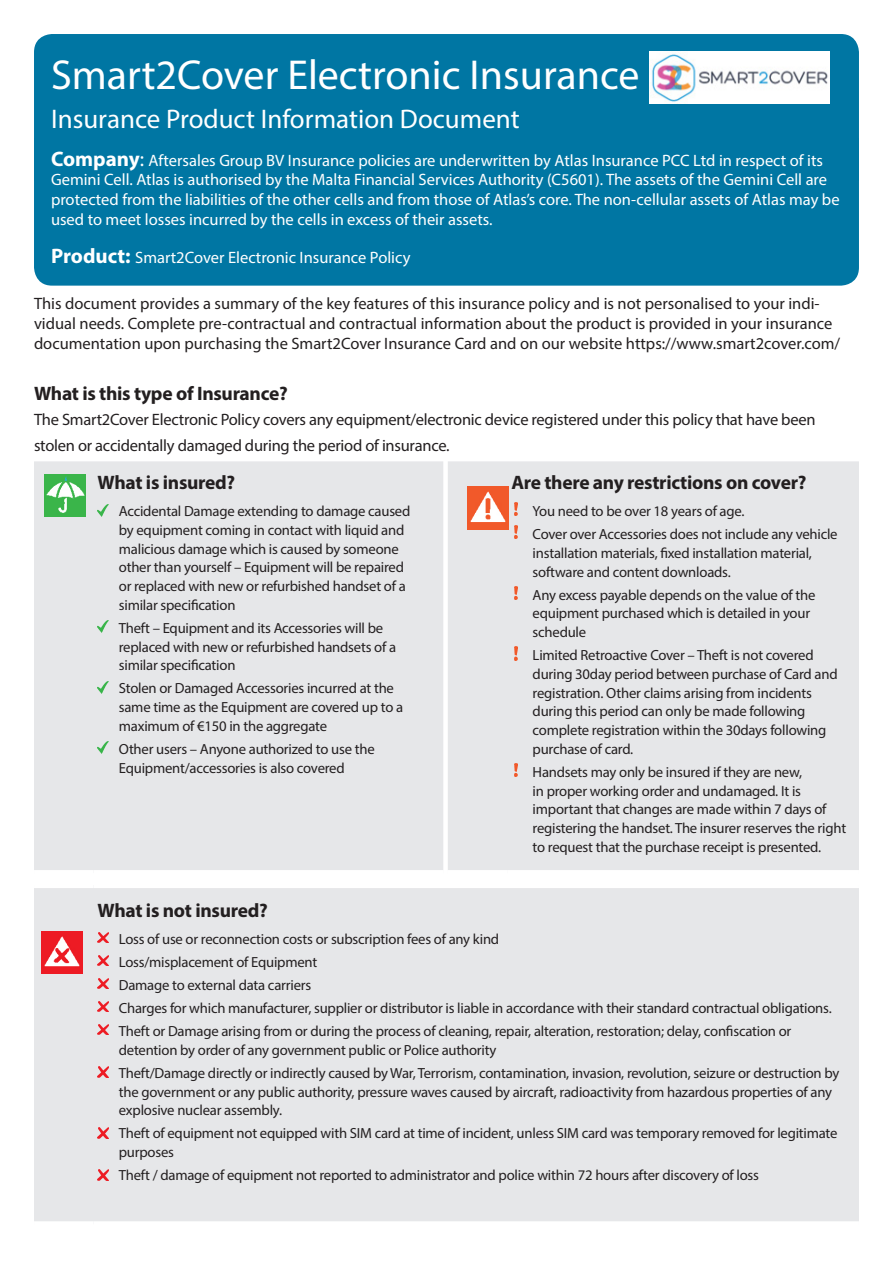
<style>
.page{position:relative;width:893px;height:1263px;background:#fff}
.page>*{position:absolute;margin:0;border:0;box-sizing:border-box;transform-origin:0 0}
.Form_title{font:42px "Myriad Pro";color:#fff}
.Form_sub_title{font:27px "Myriad Pro";color:#fff}
.Cover_subhead{font:700 19.5px "Myriad Pro";letter-spacing:-.015em;color:#231f20}
.t1{font:16.5px/19.8px "Myriad Pro";color:#231f20}
.Company_Product_head{font:16.5px/19.8px "Myriad Pro";color:#fff}
.Covered_bullets{font:14.7px/18.8px "Myriad Pro";letter-spacing:-.015em;color:#231f20}
.s1{font-weight:700;font-size:21px}
.s2{font-size:21px}
</style>
<div class="page">
<div style="left:34px;top:34px;width:825px;height:252px;background:#0076a3;border-radius:18px"></div>
<div style="left:34px;top:461px;width:825px;height:409px;background:#e6e7e9"></div>
<img style="left:45px;top:474px;width:41px;height:43px">
<svg style="left:98px;top:504px;width:10px;height:12px"></svg>
<svg style="left:98px;top:621px;width:10px;height:12px"></svg>
<svg style="left:98px;top:681px;width:10px;height:12px"></svg>
<svg style="left:98px;top:742px;width:10px;height:12px"></svg>
<svg style="left:514px;top:503px;width:4px;height:13px"></svg>
<svg style="left:514px;top:526px;width:4px;height:13px"></svg>
<svg style="left:514px;top:586px;width:4px;height:13px"></svg>
<svg style="left:514px;top:647px;width:4px;height:13px"></svg>
<img style="left:514px;top:763px;width:4px;height:14px">
<div style="left:34px;top:888px;width:825px;height:333px;background:#e6e7e9"></div>
<svg style="left:98px;top:932px;width:10px;height:11px"></svg>
<svg style="left:98px;top:955px;width:10px;height:11px"></svg>
<svg style="left:98px;top:978px;width:10px;height:11px"></svg>
<svg style="left:98px;top:1001px;width:10px;height:11px"></svg>
<svg style="left:98px;top:1024px;width:10px;height:11px"></svg>
<svg style="left:98px;top:1067px;width:10px;height:11px"></svg>
<svg style="left:98px;top:1127px;width:10px;height:11px"></svg>
<svg style="left:98px;top:1169px;width:10px;height:11px"></svg>
<img style="left:468px;top:487px;width:41px;height:42px">
<img style="left:41px;top:931px;width:41px;height:43px">
<img style="left:649px;top:51px;width:180px;height:52px">
<p class="Form_title" style="left:51px;top:49px;width:590px">Smart2Cover Electronic Insurance</p>
<p class="Form_sub_title" style="left:51px;top:102px;width:470px">Insurance Product Information Document</p>
<p class="Company_Product_head" style="left:51px;top:150px;width:790px"><span class="s1">Company</span><span class="s2">:</span> Aftersales Group BV Insurance policies are underwritten by Atlas Insurance PCC Ltd in respect of its Gemini Cell. Atlas is authorised by the Malta Financial Services Authority (C5601). The assets of the Gemini Cell are protected from the liabilities of the other cells and from those of Atlas’s core. The non-cellular assets of Atlas may be used to meet losses incurred by the cells in excess of their assets.</p>
<p class="Company_Product_head" style="left:51px;top:247px;width:361px"><span class="s1">Product:</span> Smart2Cover Electronic Insurance Policy</p>
<p class="t1" style="left:34px;top:294px;width:808px">This document provides a summary of the key features of this insurance policy and is not personalised to your indi&shy;vidual needs. Complete pre-contractual and contractual information about the product is provided in your insurance documentation upon purchasing the Smart2Cover Insurance Card and on our website https://www.smart2cover.com/</p>
<p class="Cover_subhead" style="left:34px;top:381px;width:255px">What is this type of Insurance?</p>
<p class="t1" style="left:34px;top:407px;width:783px;line-height:25.5px">The Smart2Cover Electronic Policy covers any equipment/electronic device registered under this policy that have been stolen or accidentally damaged during the period of insurance.</p>
<p class="Cover_subhead" style="left:98px;top:469px;width:139px">What is insured?</p>
<p class="Covered_bullets" style="left:119px;top:501px;width:293px">Accidental Damage extending to damage caused by equipment coming in contact with liquid and malicious damage which is caused by someone other than yourself – Equipment will be repaired or replaced with new or refurbished handset of a similar specification</p>
<p class="Covered_bullets" style="left:119px;top:618px;width:279px">Theft – Equipment and its Accessories will be replaced with new or refurbished handsets of a similar specification</p>
<p class="Covered_bullets" style="left:119px;top:679px;width:286px">Stolen or Damaged Accessories incurred at the same time as the Equipment are covered up to a maximum of €150 in the aggregate</p>
<p class="Covered_bullets" style="left:119px;top:739px;width:257px">Other users – Anyone authorized to use the<br>Equipment/accessories is also covered</p>
<p class="Cover_subhead" style="left:511px;top:469px;width:297px">Are there any restrictions on cover?</p>
<p class="Covered_bullets" style="left:533px;top:501px;width:213px">You need to be over 18 years of age.</p>
<p class="Covered_bullets" style="left:533px;top:524px;width:306px">Cover over Accessories does not include any vehicle installation materials, fixed installation material, software and content downloads.</p>
<p class="Covered_bullets" style="left:533px;top:585px;width:284px">Any excess payable depends on the value of the equipment purchased which is detailed in your schedule</p>
<p class="Covered_bullets" style="left:533px;top:645px;width:306px">Limited Retroactive Cover – Theft is not covered during 30day period between purchase of Card and registration. Other claims arising from incidents during this period can only be made following complete registration within the 30days following purchase of card.</p>
<p class="Covered_bullets" style="left:533px;top:762px;width:315px">Handsets may only be insured if they are new,<br>in proper working order and undamaged. It is important that changes are made within 7 days of registering the handset. The insurer reserves the right to request that the purchase receipt is presented.</p>
<p class="Cover_subhead" style="left:98px;top:897px;width:172px">What is not insured?</p>
<p class="Covered_bullets" style="left:119px;top:929px;width:382px">Loss of use or reconnection costs or subscription fees of any kind</p>
<p class="Covered_bullets" style="left:119px;top:952px;width:200px">Loss/misplacement of Equipment</p>
<p class="Covered_bullets" style="left:119px;top:975px;width:194px">Damage to external data carriers</p>
<p class="Covered_bullets" style="left:119px;top:998px;width:714px">Charges for which manufacturer, supplier or distributor is liable in accordance with their standard contractual obligations.</p>
<p class="Covered_bullets" style="left:119px;top:1021px;width:674px">Theft or Damage arising from or during the process of cleaning, repair, alteration, restoration; delay, confiscation or detention by order of any government public or Police authority</p>
<p class="Covered_bullets" style="left:119px;top:1063px;width:722px">Theft/Damage directly or indirectly caused by War, Terrorism, contamination, invasion, revolution, seizure or destruction by the government or any public authority, pressure waves caused by aircraft, radioactivity from hazardous properties of any explosive nuclear assembly.</p>
<p class="Covered_bullets" style="left:119px;top:1124px;width:720px">Theft of equipment not equipped with SIM card at time of incident, unless SIM card was temporary removed for legitimate purposes</p>
<p class="Covered_bullets" style="left:119px;top:1165px;width:642px">Theft / damage of equipment not reported to administrator and police within 72 hours after discovery of loss</p>
</div>
